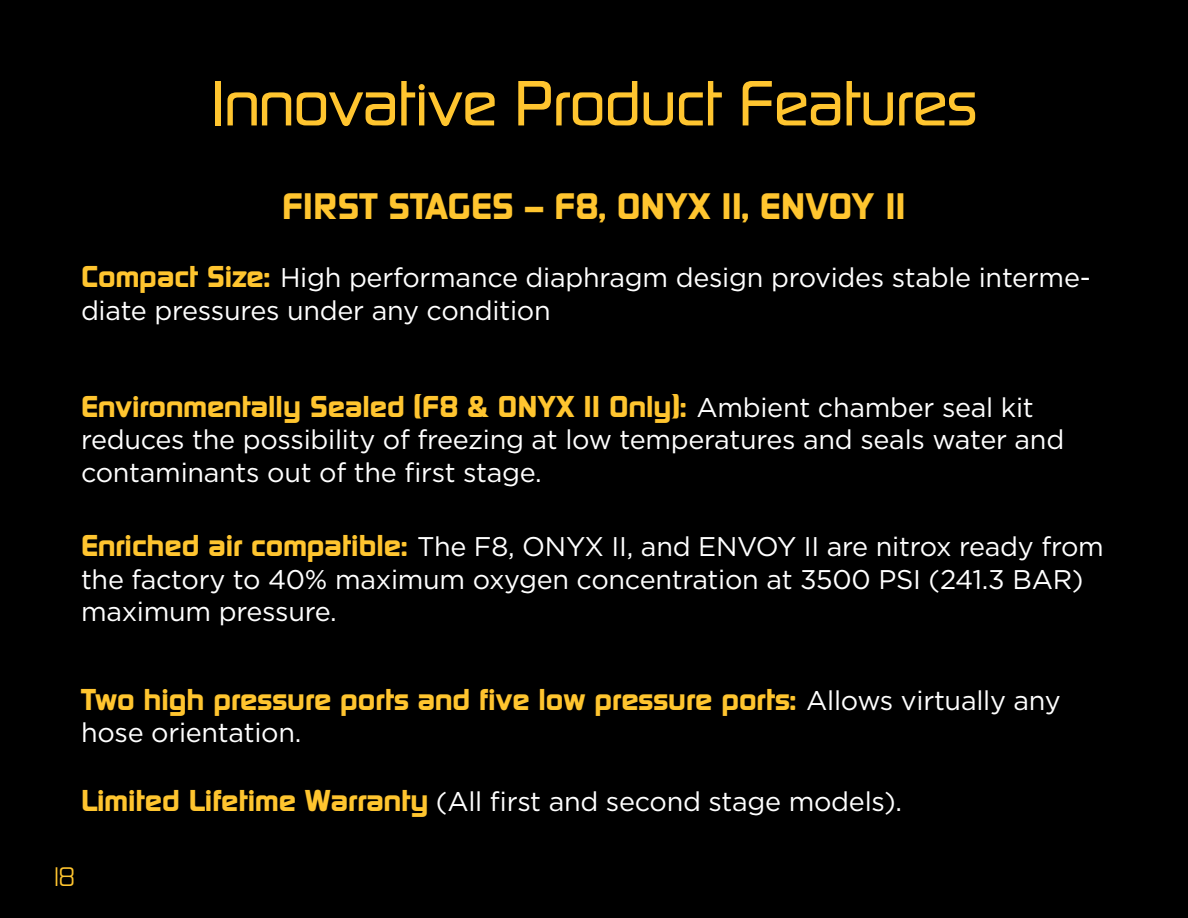
<style>
.page{position:relative;width:1188px;height:918px;background:#000}
.page>*{position:absolute;margin:0;border:0;box-sizing:border-box;transform-origin:0 0}
.t1{font:500 57px "Sol Pro";color:#ffc52f}
.t2{font:900 33px "Sol Pro";color:#ffc52f}
.t3{font:27px/32.4px "Gotham";letter-spacing:-.01em;color:#fff}
.t4{font:900 27px "Sol Pro";color:#ffc52f}
.t5{font:24px "Sol Pro";color:#ffc52f}
.s1{font-family:"Sol Pro";font-weight:900;color:#ffc52f}
.s2{font-family:"Gotham";font-weight:400;color:#fff}
</style>
<div class="page">
<h1 class="t1" style="left:211px;top:67px;width:767px">Innovative Product Features</h1>
<p class="t2" style="left:282px;top:184px;width:625px">FIRST STAGES – F8, ONYX II, ENVOY II</p>
<p class="t3" style="left:81px;top:261px;width:1011px"><span class="s1">Compact Size:</span> High performance diaphragm design provides stable interme&shy;diate pressures under any condition</p>
<p class="t4" style="left:81px;top:388px;width:954px">Environmentally Sealed (F8 &amp; ONYX II Only): <span class="s2">Ambient chamber seal kit</span></p>
<p class="t3" style="left:81px;top:423px;width:985px">reduces the possibility of freezing at low temperatures and seals water and contaminants out of the first stage.</p>
<p class="t3" style="left:81px;top:530px;width:1024px"><span class="s1">Enriched air compatible:</span> The F8, ONYX II, and ENVOY II are nitrox ready from the factory to 40% maximum oxygen concentration at 3500 PSI (241.3 BAR) maximum pressure.</p>
<p class="t4" style="left:81px;top:681px;width:981px">Two high pressure ports and five low pressure ports: <span class="s2">Allows virtually any</span></p>
<p class="t3" style="left:81px;top:716px;width:222px">hose orientation.</p>
<p class="t3" style="left:81px;top:784px;width:823px"><span class="s1">Limited Lifetime Warranty</span> (All first and second stage models).</p>
<p class="t5" style="left:54px;top:861px;width:23px">18</p>
</div>
